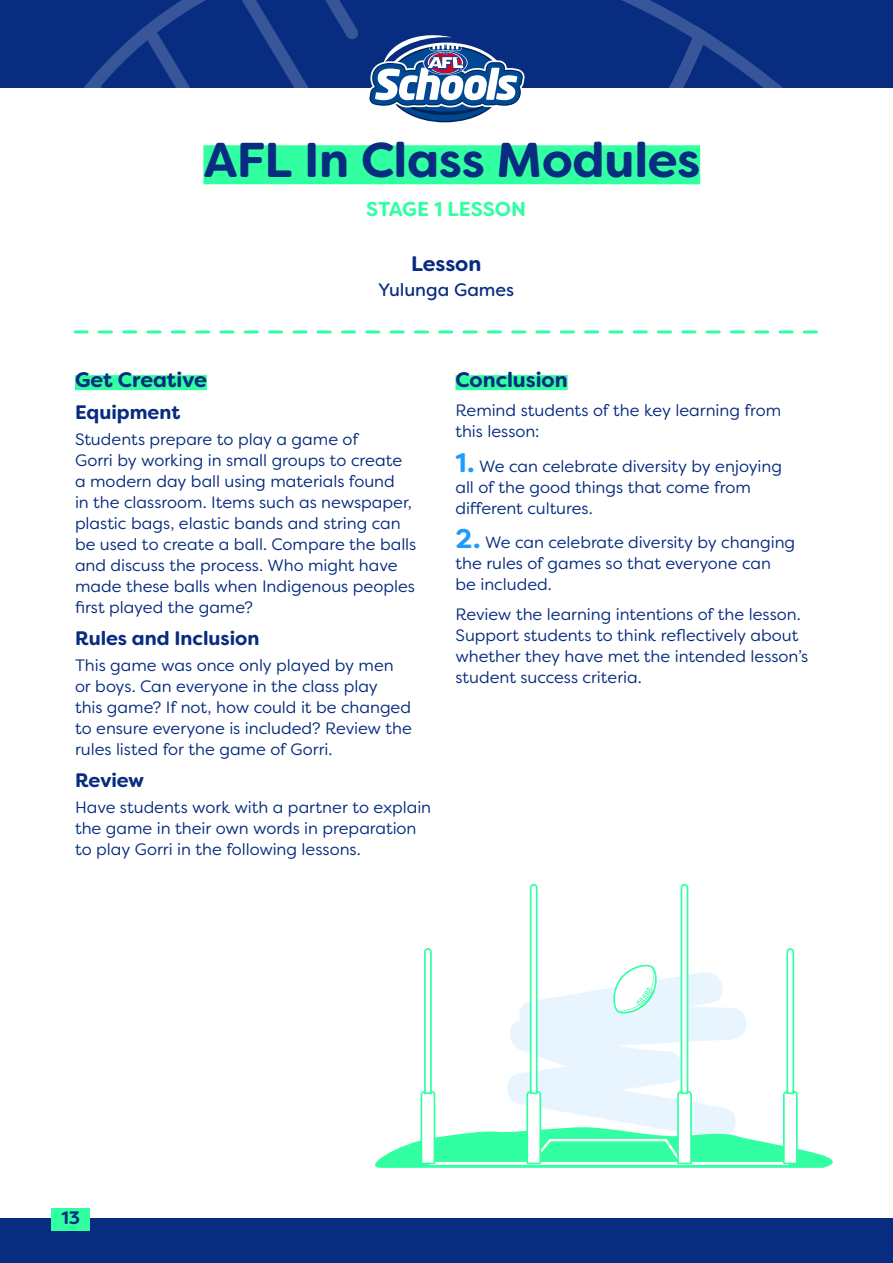
<style>
.page{position:relative;width:893px;height:1263px;background:#fff}
.page>*{position:absolute;margin:0;border:0;box-sizing:border-box;transform-origin:0 0}
.t1{font:700 48.9px "Filson Soft";letter-spacing:-.005em;color:#072c80}
.t2{font:700 21px "Filson Soft";letter-spacing:-.005em;color:#072c80}
.t3{font:700 20.1px "Filson Soft";letter-spacing:-.005em;color:#32ffa2}
.t4{font:700 19.5px "Filson Soft";color:#072c80}
.t5{font:18px "Filson Soft";letter-spacing:-.005em;color:#072c80}
.t6{font:700 18px "Filson Soft";color:#072c80}
.t7{font:16.5px/21px "Filson Soft";color:#072c80}
.s1{font-weight:700;font-size:27px;color:#1d9bff}
</style>
<div class="page">
<div style="left:0;top:1218px;width:893px;height:45px;background:#072c80"></div>
<svg style="left:0;top:0;width:893px;height:88px;background:#0b3082"></svg>
<svg style="left:368px;top:35px;width:157px;height:88px"></svg>
<div style="left:52px;top:1208px;width:38px;height:22px;background:#32ffa2"></div>
<div style="left:203px;top:145px;width:497px;height:39px;background:#32ffa2"></div>
<svg style="left:75px;top:330px;width:741px;height:3px"></svg>
<div style="left:75px;top:375px;width:132px;height:15px;background:#32ffa2"></div>
<div style="left:455px;top:375px;width:113px;height:15px;background:#32ffa2"></div>
<svg style="left:375px;top:884px;width:458px;height:284px"></svg>
<h1 class="t1" style="left:203px;top:128px;width:498px">AFL In Class Modules</h1>
<p class="t3" style="left:366px;top:196px;width:161px">STAGE 1 LESSON</p>
<p class="t2" style="left:411px;top:250px;width:72px">Lesson</p>
<p class="t5" style="left:378px;top:278px;width:137px">Yulunga Games</p>
<p class="t2" style="left:75px;top:366px;width:133px">Get Creative</p>
<p class="t4" style="left:75px;top:400px;width:107px">Equipment</p>
<p class="t7" style="left:75px;top:429px;width:343px">Students prepare to play a game of<br>Gorri by working in small groups to create a modern day ball using materials found<br>in the classroom. Items such as newspaper, plastic bags, elastic bands and string can be used to create a ball. Compare the balls and discuss the process. Who might have made these balls when Indigenous peoples first played the game?</p>
<p class="t4" style="left:75px;top:626px;width:186px">Rules and Inclusion</p>
<p class="t7" style="left:75px;top:654px;width:339px">This game was once only played by men or boys. Can everyone in the class play<br>this game? If not, how could it be changed to ensure everyone is included? Review the rules listed for the game of Gorri.</p>
<p class="t4" style="left:75px;top:768px;width:71px">Review</p>
<p class="t7" style="left:75px;top:796px;width:358px">Have students work with a partner to explain the game in their own words in preparation to play Gorri in the following lessons.</p>
<p class="t2" style="left:455px;top:366px;width:114px">Conclusion</p>
<p class="t7" style="left:455px;top:400px;width:327px">Remind students of the key learning from this lesson:</p>
<p class="t7" style="left:455px;top:456px;width:328px"><span class="s1">1.</span> We can celebrate diversity by enjoying all of the good things that come from different cultures.</p>
<p class="t7" style="left:455px;top:532px;width:341px"><span class="s1">2.</span> We can celebrate diversity by changing the rules of games so that everyone can be included.</p>
<p class="t7" style="left:455px;top:603px;width:354px">Review the learning intentions of the lesson.<br>Support students to think reflectively about whether they have met the intended lesson’s student success criteria.</p>
<p class="t6" style="left:61px;top:1206px;width:20px">13</p>
</div>
